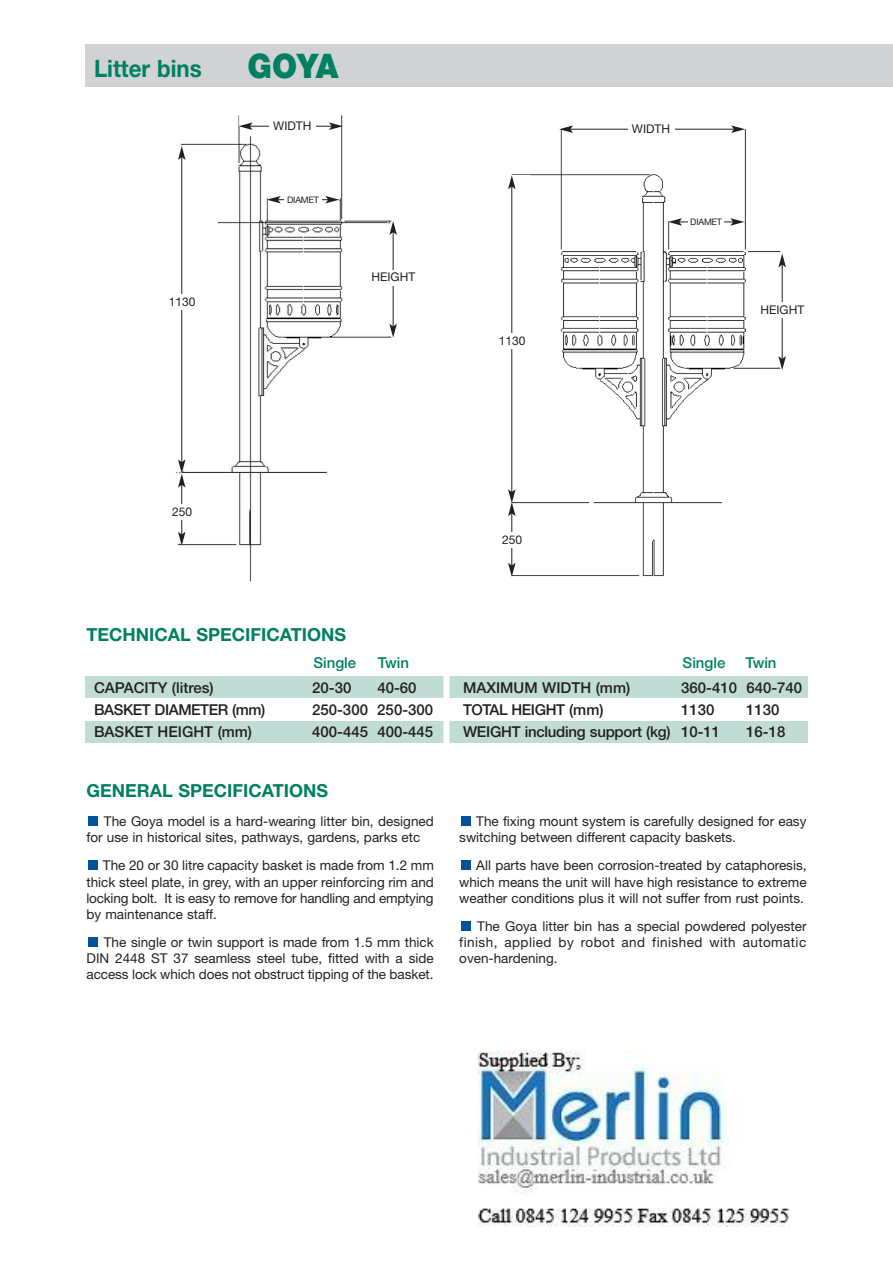
<style>
.page{position:relative;width:893px;height:1263px;background:#fff}
.page>*{position:absolute;margin:0;border:0;box-sizing:border-box;transform-origin:0 0}
.t1{font:900 33.9px "Helvetica Neue";color:#008061;scale:.93 1}
.t2{font:700 24px "Helvetica Neue";color:#008061;scale:.93 1}
.t3{font:700 18px "Helvetica Neue";color:#008061}
.t4{font:500 15px "Helvetica Neue";color:#231f20}
.t5{font:500 15px "Helvetica Neue";letter-spacing:-.03em;color:#231f20}
.t6{font:500 15px "Helvetica Neue";color:#008061}
.t7{font:13.5px/16.2px "Helvetica Neue";color:#231f20;text-align:justify}
.t8{font:12px "Helvetica Neue";color:#231f20}
.t9{font:9px "Helvetica Neue";letter-spacing:-.03em;color:#231f20}
</style>
<div class="page">
<div style="left:85px;top:44px;width:807px;height:42px;background:#d1d2d4"></div>
<div style="left:85px;top:676px;width:723px;height:21px;background:#c0dcd4"></div>
<div style="left:85px;top:721px;width:723px;height:21px;background:#c0dcd4"></div>
<img style="left:176px;top:115px;width:217px;height:467px">
<img style="left:511px;top:128px;width:275px;height:448px">
<div style="left:461px;top:921px;width:9px;height:10px;background:#01519b"></div>
<div style="left:461px;top:861px;width:9px;height:9px;background:#01519b"></div>
<div style="left:461px;top:816px;width:9px;height:10px;background:#01519b"></div>
<div style="left:88px;top:937px;width:10px;height:10px;background:#01519b"></div>
<div style="left:88px;top:861px;width:10px;height:9px;background:#01519b"></div>
<div style="left:88px;top:816px;width:10px;height:10px;background:#01519b"></div>
<div style="left:443px;top:660px;width:6px;height:116px;background:#fff"></div>
<hr style="left:250px;top:126px;width:82px;height:1px;background:#231f20">
<svg style="left:239px;top:122px;width:14px;height:8px"></svg>
<svg style="left:329px;top:122px;width:14px;height:8px"></svg>
<div style="left:269px;top:120px;width:47px;height:15px;background:#fff"></div>
<hr style="left:570px;top:129px;width:164px;height:1px;background:#231f20">
<svg style="left:559px;top:125px;width:14px;height:8px"></svg>
<svg style="left:731px;top:125px;width:14px;height:8px"></svg>
<div style="left:628px;top:123px;width:46px;height:15px;background:#fff"></div>
<hr style="left:181px;top:157px;width:1px;height:305px;background:#231f20">
<svg style="left:178px;top:146px;width:7px;height:14px"></svg>
<div style="left:166px;top:294px;width:32px;height:16px;background:#fff"></div>
<hr style="left:181px;top:485px;width:1px;height:49px;background:#231f20">
<svg style="left:178px;top:459px;width:7px;height:29px"></svg>
<svg style="left:178px;top:532px;width:7px;height:14px"></svg>
<div style="left:166px;top:504px;width:32px;height:15px;background:#fff"></div>
<hr style="left:511px;top:187px;width:1px;height:305px;background:#231f20">
<svg style="left:508px;top:175px;width:8px;height:14px"></svg>
<div style="left:496px;top:333px;width:32px;height:16px;background:#fff"></div>
<hr style="left:511px;top:513px;width:1px;height:52px;background:#231f20">
<svg style="left:508px;top:489px;width:8px;height:27px"></svg>
<svg style="left:508px;top:563px;width:8px;height:14px"></svg>
<div style="left:496px;top:533px;width:32px;height:15px;background:#fff"></div>
<hr style="left:393px;top:232px;width:1px;height:94px;background:#231f20">
<svg style="left:389px;top:221px;width:8px;height:14px"></svg>
<svg style="left:389px;top:324px;width:8px;height:14px"></svg>
<div style="left:359px;top:270px;width:69px;height:15px;background:#fff"></div>
<hr style="left:782px;top:265px;width:1px;height:94px;background:#231f20">
<svg style="left:778px;top:253px;width:8px;height:14px"></svg>
<svg style="left:778px;top:356px;width:8px;height:14px"></svg>
<div style="left:748px;top:302px;width:69px;height:16px;background:#fff"></div>
<hr style="left:278px;top:199px;width:50px;height:1px;background:#231f20">
<svg style="left:267px;top:196px;width:14px;height:7px"></svg>
<svg style="left:325px;top:196px;width:14px;height:7px"></svg>
<div style="left:285px;top:195px;width:37px;height:13px;background:#fff"></div>
<hr style="left:679px;top:222px;width:54px;height:1px;background:#231f20">
<svg style="left:668px;top:218px;width:14px;height:8px"></svg>
<svg style="left:730px;top:218px;width:14px;height:8px"></svg>
<div style="left:689px;top:217px;width:35px;height:14px;background:#fff"></div>
<img style="left:478px;top:1051px;width:312px;height:175px">
<h2 class="t2" style="left:94px;top:60px;width:117px">Litter bins</h2>
<h1 class="t1" style="left:247px;top:54px;width:99px">GOYA</h1>
<p class="t8" style="left:273px;top:121px;width:40px">WIDTH</p>
<p class="t8" style="left:632px;top:124px;width:40px">WIDTH</p>
<p class="t8" style="left:169px;top:297px;width:28px">1130</p>
<p class="t9" style="left:287px;top:197px;width:33px">DIAMET</p>
<p class="t8" style="left:371px;top:273px;width:45px">HEIGHT</p>
<p class="t8" style="left:172px;top:507px;width:22px">250</p>
<h3 class="t3" style="left:87px;top:629px;width:261px">TECHNICAL SPECIFICATIONS</h3>
<p class="t8" style="left:499px;top:336px;width:28px">1130</p>
<p class="t8" style="left:502px;top:536px;width:22px">250</p>
<p class="t9" style="left:690px;top:219px;width:33px">DIAMET</p>
<p class="t8" style="left:760px;top:305px;width:45px">HEIGHT</p>
<p class="t6" style="left:313px;top:657px;width:44px">Single</p>
<p class="t6" style="left:378px;top:657px;width:33px">Twin</p>
<p class="t6" style="left:683px;top:657px;width:44px">Single</p>
<p class="t6" style="left:745px;top:657px;width:33px">Twin</p>
<p class="t4" style="left:94px;top:682px;width:121px">CAPACITY (litres)</p>
<p class="t4" style="left:312px;top:682px;width:41px">20-30</p>
<p class="t4" style="left:377px;top:682px;width:41px">40-60</p>
<p class="t5" style="left:94px;top:704px;width:173px">BASKET DIAMETER (mm)</p>
<p class="t4" style="left:312px;top:704px;width:123px">250-300 250-300</p>
<p class="t4" style="left:94px;top:727px;width:160px">BASKET HEIGHT (mm)</p>
<p class="t4" style="left:312px;top:727px;width:123px">400-445 400-445</p>
<h3 class="t3" style="left:87px;top:784px;width:243px">GENERAL SPECIFICATIONS</h3>
<p class="t7" style="left:87px;top:814px;width:349px;text-indent:17px">The Goya model is a hard-wearing litter bin, designed for use in historical sites, pathways, gardens, parks etc</p>
<p class="t7" style="left:87px;top:859px;width:349px;text-indent:16px">The 20 or 30 litre capacity basket is made from 1.2 mm thick steel plate, in grey, with an upper reinforcing rim and locking bolt. It is easy to remove for handling and emptying by maintenance staff.</p>
<p class="t7" style="left:87px;top:935px;width:349px;text-indent:17px">The single or twin support is made from 1.5 mm thick DIN 2448 ST 37 seamless steel tube, fitted with a side access lock which does not obstruct tipping of the basket.</p>
<p class="t4" style="left:463px;top:682px;width:169px">MAXIMUM WIDTH (mm)</p>
<p class="t4" style="left:681px;top:682px;width:123px">360-410 640-740</p>
<p class="t5" style="left:463px;top:704px;width:142px">TOTAL HEIGHT (mm)</p>
<p class="t4" style="left:681px;top:704px;width:35px">1130</p>
<p class="t4" style="left:746px;top:704px;width:35px">1130</p>
<p class="t4" style="left:463px;top:727px;width:259px">WEIGHT including support (kg) 10-11</p>
<p class="t4" style="left:746px;top:727px;width:41px">16-18</p>
<p class="t7" style="left:459px;top:814px;width:349px;text-indent:17px">The fixing mount system is carefully designed for easy switching between different capacity baskets.</p>
<p class="t7" style="left:459px;top:859px;width:349px;text-indent:17px">All parts have been corrosion-treated by cataphoresis, which means the unit will have high resistance to extreme weather conditions plus it will not suffer from rust points.</p>
<p class="t7" style="left:459px;top:919px;width:349px;text-indent:18px">The Goya litter bin has a special powdered polyester finish, applied by robot and finished with automatic oven-hardening.</p>
</div>
